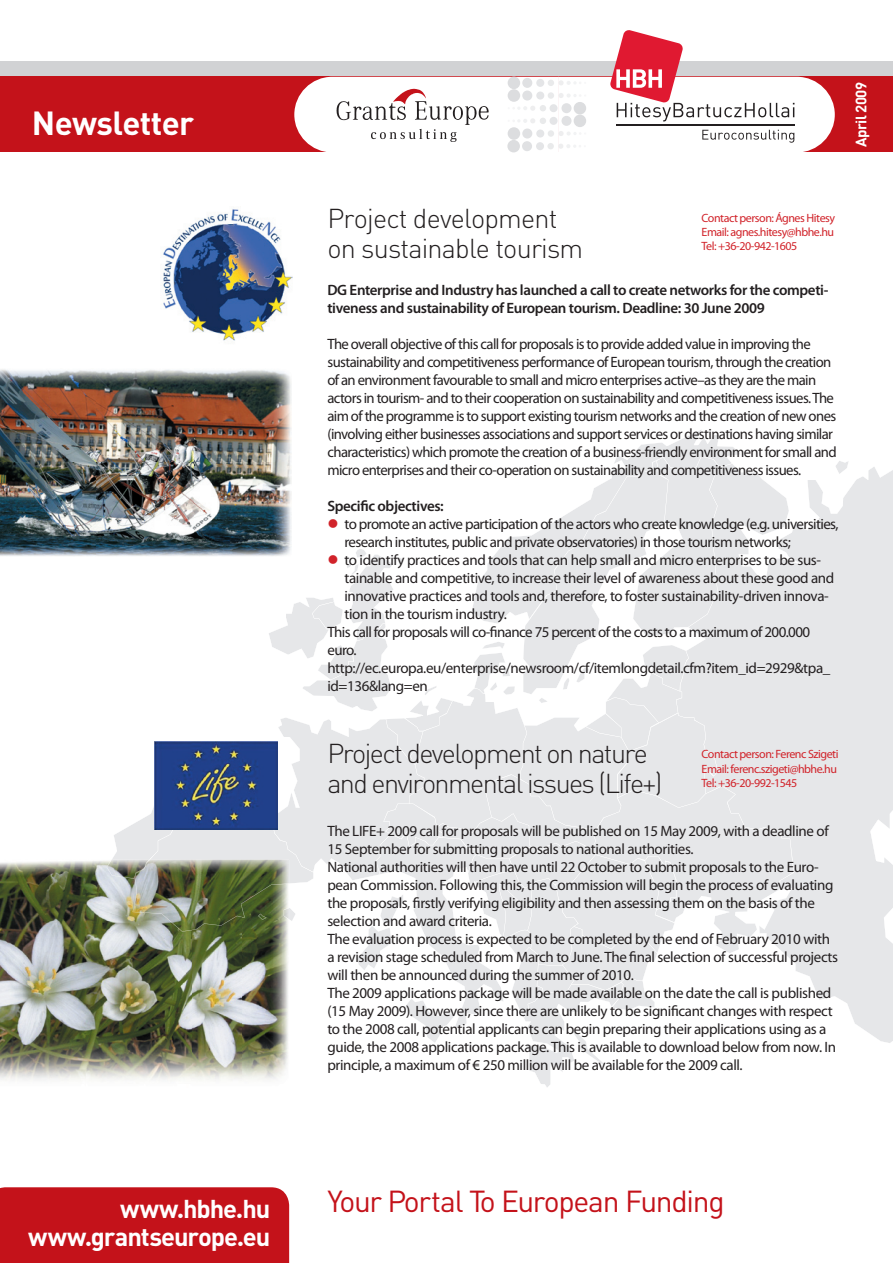
<style>
.page{position:relative;width:893px;height:1263px;background:#fff}
.page>*{position:absolute;margin:0;border:0;box-sizing:border-box;transform-origin:0 0}
.t1{font:700 33px "DINH";letter-spacing:-.02em;color:#fff}
.t2{font:30px "DIN H Regular";letter-spacing:-.045em;color:#c4121a}
.t3{font:300 27px/30px "DINH";letter-spacing:-.06em;color:#231f20}
.t4{font:300 27px/30px "DINH";letter-spacing:-.03em;color:#231f20}
.t5{font:25.5px/28.5px "DINH Bold Alternate";letter-spacing:-.04em;color:#fff;text-align:right}
.t6{font:15px/18px "Myriad Pro";letter-spacing:-.025em;color:#231f20}
.t7{font:600 15px/18px "Myriad Pro";letter-spacing:-.025em;color:#231f20}
.t8{font:700 15px "DINH";letter-spacing:-.03em;color:#fff}
.t9{font:12px/14.4px "Myriad Pro";letter-spacing:-.04em;color:#d1232a;text-align:justify}
.s1{color:#d1232a}
</style>
<div class="page">
<div style="left:0;top:61px;width:893px;height:31px;background:#d1d2d4"></div>
<div style="left:0;top:77px;width:893px;height:75px;background:#c4121a"></div>
<svg style="left:294px;top:30px;width:541px;height:122px"></svg>
<svg style="left:794px;top:463px;width:99px;height:580px;background:#e9eaeb"></svg>
<svg style="left:618px;top:430px;width:122px;height:26px"></svg>
<img style="left:163px;top:209px;width:129px;height:132px">
<img style="left:0;top:369px;width:291px;height:187px">
<img style="left:0;top:861px;width:111px;height:220px">
<svg style="left:111px;top:456px;width:683px;height:631px"></svg>
<img style="left:107px;top:860px;width:26px;height:19px">
<img style="left:133px;top:860px;width:156px;height:72px">
<div style="left:0;top:1187px;width:289px;height:76px;background:#c4121a"></div>
<h1 class="t1" style="left:32px;top:102px;width:164px">Newsletter</h1>
<p class="t8" style="left:851px;top:147px;width:67px;rotate:-90deg">April 2009</p>
<h3 class="t4" style="left:327px;top:203px;width:257px">Project development on sustainable tourism</h3>
<p class="t9" style="left:702px;top:211px;width:135px">Contact person: Ágnes Hitesy Email: agnes.hitesy@hbhe.hu Tel: +36-20-942-1605</p>
<p class="t7" style="left:327px;top:281px;width:502px">DG Enterprise and Industry has launched a call to create networks for the competi&shy;tiveness and sustainability of European tourism. Deadline: 30 June 2009</p>
<p class="t6" style="left:327px;top:335px;width:511px">The overall objective of this call for proposals is to provide added value in improving the sustainability and competitiveness performance of European tourism, through the creation of an environment favourable to small and micro enterprises active–as they are the main actors in tourism- and to their cooperation on sustainability and competitiveness issues. The aim of the programme is to support existing tourism networks and the creation of new ones (involving either businesses associations and support services or destinations having similar characteristics) which promote the creation of a business-friendly environment for small and micro enterprises and their co-operation on sustainability and competitiveness issues.</p>
<p class="t7" style="left:327px;top:497px;width:118px">Specific objectives:</p>
<p class="t6" style="left:344px;top:515px;width:496px;text-indent:-17px"><span class="s1">●</span> to promote an active participation of the actors who create knowledge (e.g. universities, research institutes, public and private observatories) in those tourism networks;</p>
<p class="t6" style="left:327px;top:551px;width:495px"><span class="s1">●</span> to identify practices and tools that can help small and micro enterprises to be sus-</p>
<p class="t6" style="left:344px;top:569px;width:491px">tainable and competitive, to increase their level of awareness about these good and</p>
<p class="t6" style="left:344px;top:587px;width:486px">innovative practices and tools and, therefore, to foster sustainability-driven innova-</p>
<p class="t6" style="left:344px;top:605px;width:164px">tion in the tourism industry.</p>
<p class="t6" style="left:327px;top:623px;width:484px">This call for proposals will co-finance 75 percent of the costs to a maximum of 200.000</p>
<p class="t6" style="left:327px;top:641px;width:31px">euro.</p>
<p class="t6" style="left:327px;top:659px;width:504px">http://ec.europa.eu/enterprise/newsroom/cf/itemlongdetail.cfm?item_id=2929&amp;tpa_</p>
<p class="t6" style="left:327px;top:677px;width:102px">id=136&amp;lang=en</p>
<h3 class="t3" style="left:327px;top:738px;width:337px">Project development on nature and environmental issues (Life+)</h3>
<p class="t9" style="left:702px;top:747px;width:138px;text-align:left">Contact person: Ferenc Szigeti<br>Email: ferenc.szigeti@hbhe.hu<br>Tel: +36-20-992-1545</p>
<p class="t6" style="left:327px;top:822px;width:512px">The LIFE+ 2009 call for proposals will be published on 15 May 2009, with a deadline of 15 September for submitting proposals to national authorities.<br>National authorities will then have until 22 October to submit proposals to the Euro&shy;pean Commission. Following this, the Commission will begin the process of evaluating the proposals, firstly verifying eligibility and then assessing them on the basis of the selection and award criteria.<br>The evaluation process is expected to be completed by the end of February 2010 with a revision stage scheduled from March to June. The final selection of successful projects will then be announced during the summer of 2010.<br>The 2009 applications package will be made available on the date the call is published (15 May 2009). However, since there are unlikely to be significant changes with respect to the 2008 call, potential applicants can begin preparing their applications using as a guide, the 2008 applications package. This is available to download below from now. In principle, a maximum of € 250 million will be available for the 2009 call.</p>
<h3 class="t5" style="left:28px;top:1193px;width:244px">www.hbhe.hu www.grantseurope.eu</h3>
<h2 class="t2" style="left:327px;top:1182px;width:399px">Your Portal To European Funding</h2>
</div>
